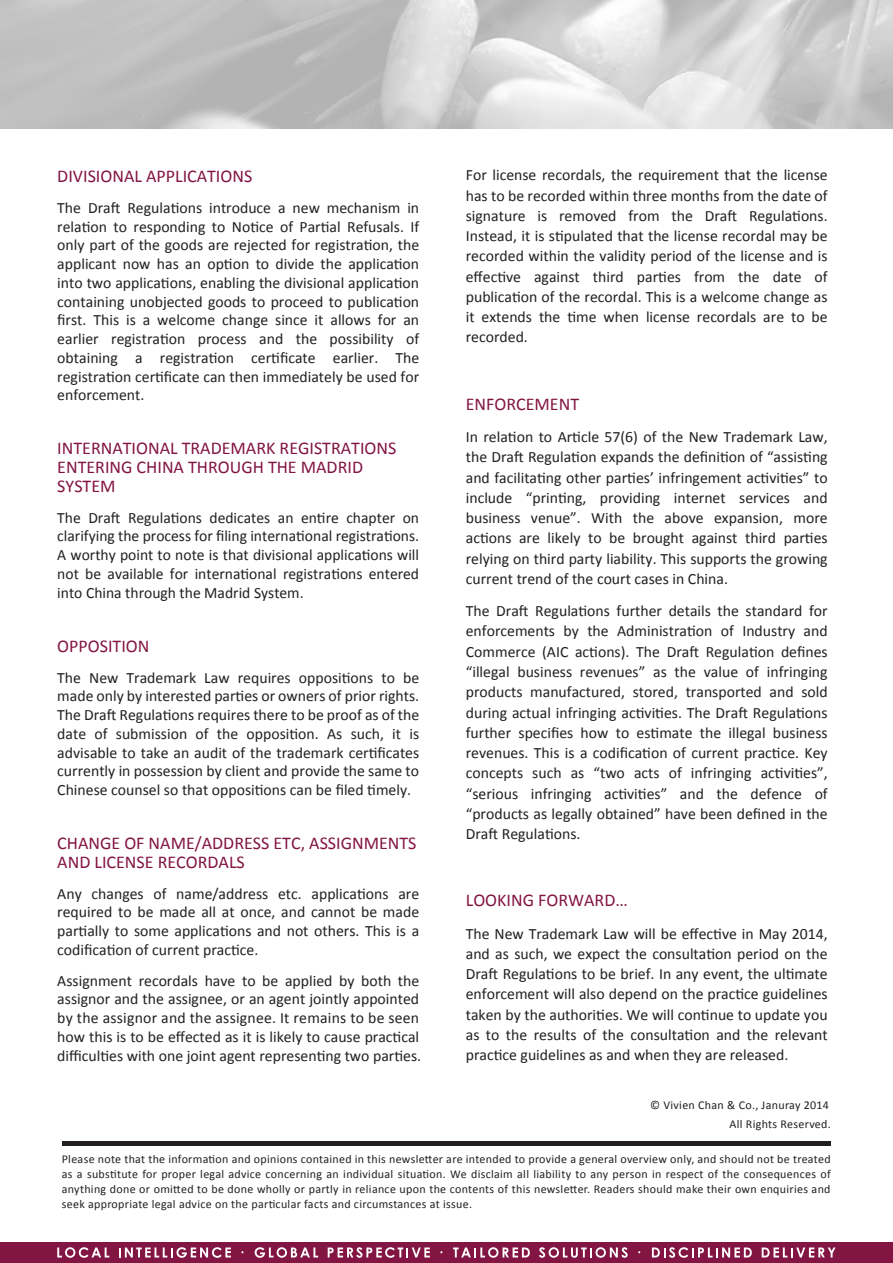
<style>
.page{position:relative;width:893px;height:1263px;background:#fff}
.page>*{position:absolute;margin:0;border:0;box-sizing:border-box;transform-origin:0 0}
.t1{font:18px/18.8px "Calibri";color:#821542}
.t2{font:15.75px/20.2px "Calibri";color:#231f20;text-align:justify}
.t3{font:12px/15px "Calibri";letter-spacing:.025em;color:#231f20;text-align:justify}
</style>
<div class="page">
<img style="left:0;top:0;width:893px;height:128px">
<div style="left:0;top:1242px;width:893px;height:21px;background:#821542"></div>
<svg style="left:57px;top:1247px;width:52px;height:11px"></svg>
<svg style="left:119px;top:1247px;width:112px;height:11px"></svg>
<svg style="left:255px;top:1247px;width:63px;height:11px"></svg>
<svg style="left:328px;top:1247px;width:102px;height:11px"></svg>
<svg style="left:453px;top:1247px;width:77px;height:11px"></svg>
<svg style="left:539px;top:1247px;width:89px;height:11px"></svg>
<svg style="left:652px;top:1247px;width:100px;height:11px"></svg>
<svg style="left:762px;top:1247px;width:73px;height:10px"></svg>
<hr style="left:62px;top:1141px;width:769px;height:4px;background:#231f20">
<p class="t1" style="left:57px;top:167px;width:196px">DIVISIONAL APPLICATIONS</p>
<p class="t2" style="left:57px;top:198px;width:363px;line-height:18.8px">The Draft Regulations introduce a new mechanism in relation to responding to Notice of Partial Refusals. If only part of the goods are rejected for registration, the applicant now has an option to divide the application into two applications, enabling the divisional application containing unobjected goods to proceed to publication first. This is a welcome change since it allows for an earlier registration process and the possibility of obtaining a registration certificate earlier. The registration certificate can then immediately be used for enforcement.</p>
<p class="t1" style="left:57px;top:439px;width:341px">INTERNATIONAL TRADEMARK REGISTRATIONS<br>ENTERING CHINA THROUGH THE MADRID<br>SYSTEM</p>
<p class="t2" style="left:57px;top:508px;width:363px;line-height:18.8px">The Draft Regulations dedicates an entire chapter on clarifying the process for filing international registrations.<br>A worthy point to note is that divisional applications will not be available for international registrations entered into China through the Madrid System.</p>
<p class="t1" style="left:57px;top:636px;width:94px">OPPOSITION</p>
<p class="t2" style="left:57px;top:668px;width:363px;line-height:18.8px">The New Trademark Law requires oppositions to be made only by interested parties or owners of prior rights.<br>The Draft Regulations requires there to be proof as of the date of submission of the opposition. As such, it is advisable to take an audit of the trademark certificates currently in possession by client and provide the same to Chinese counsel so that oppositions can be filed timely.</p>
<p class="t1" style="left:57px;top:834px;width:361px">CHANGE OF NAME/ADDRESS ETC, ASSIGNMENTS<br>AND LICENSE RECORDALS</p>
<p class="t2" style="left:57px;top:884px;width:363px;line-height:18.8px">Any changes of name/address etc. applications are required to be made all at once, and cannot be made partially to some applications and not others. This is a codification of current practice.</p>
<p class="t2" style="left:57px;top:971px;width:365px;line-height:18.8px;text-align:left">Assignment recordals have to be applied by both the assignor and the assignee, or an agent jointly appointed by the assignor and the assignee. It remains to be seen how this is to be effected as it is likely to cause practical difficulties with one joint agent representing two parties.</p>
<p class="t2" style="left:466px;top:165px;width:363px">For license recordals, the requirement that the license has to be recorded within three months from the date of signature is removed from the Draft Regulations.<br>Instead, it is stipulated that the license recordal may be recorded within the validity period of the license and is effective against third parties from the date of publication of the recordal. This is a welcome change as it extends the time when license recordals are to be recorded.</p>
<p class="t1" style="left:466px;top:395px;width:115px">ENFORCEMENT</p>
<p class="t2" style="left:466px;top:427px;width:363px">In relation to Article 57(6) of the New Trademark Law, the Draft Regulation expands the definition of “assisting and facilitating other parties’ infringement activities” to include “printing, providing internet services and business venue”. With the above expansion, more actions are likely to be brought against third parties relying on third party liability. This supports the growing current trend of the court cases in China.</p>
<p class="t2" style="left:466px;top:601px;width:363px">The Draft Regulations further details the standard for enforcements by the Administration of Industry and Commerce (AIC actions). The Draft Regulation defines “illegal business revenues” as the value of infringing products manufactured, stored, transported and sold during actual infringing activities. The Draft Regulations further specifies how to estimate the illegal business revenues. This is a codification of current practice. Key concepts such as “two acts of infringing activities”, “serious infringing activities” and the defence of “products as legally obtained” have been defined in the Draft Regulations.</p>
<p class="t1" style="left:466px;top:891px;width:163px">LOOKING FORWARD…</p>
<p class="t2" style="left:466px;top:923px;width:363px">The New Trademark Law will be effective in May 2014, and as such, we expect the consultation period on the Draft Regulations to be brief. In any event, the ultimate enforcement will also depend on the practice guidelines taken by the authorities. We will continue to update you as to the results of the consultation and the relevant practice guidelines as and when they are released.</p>
<p class="t3" style="left:650px;top:1098px;width:180px">© Vivien Chan &amp; Co., Januray 2014</p>
<p class="t3" style="left:730px;top:1116px;width:103px">All Rights Reserved.</p>
<p class="t3" style="left:62px;top:1151px;width:770px">Please note that the information and opinions contained in this newsletter are intended to provide a general overview only, and should not be treated as a substitute for proper legal advice concerning an individual situation. We disclaim all liability to any person in respect of the consequences of anything done or omitted to be done wholly or partly in reliance upon the contents of this newsletter. Readers should make their own enquiries and seek appropriate legal advice on the particular facts and circumstances at issue.</p>
</div>
